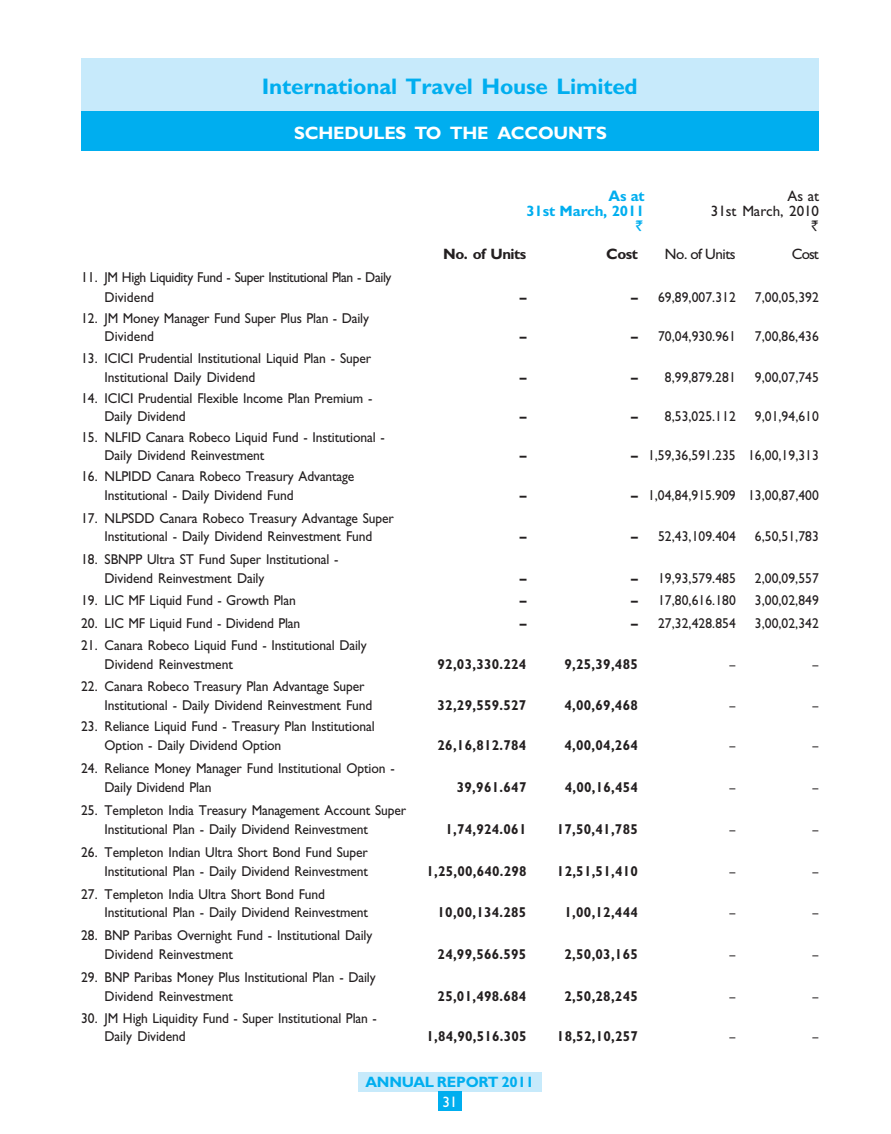
<style>
.page{position:relative;width:891px;height:1134px;background:#fff}
.page>*{position:absolute;margin:0;border:0;box-sizing:border-box;transform-origin:0 0}
.t1{font:22.5px "TT4188 O00";letter-spacing:-.005em;color:#00aeef}
.t2{font:18px "TT418 FO00";letter-spacing:-.01em;color:#fff}
.t3{font:15px "TT418 DO00";letter-spacing:-.01em;color:#231f20}
.t4{font:15px "TT4192 O00";letter-spacing:-.01em;color:#00aeef}
.t5{font:15px "TT418 BO00";letter-spacing:-.015em;color:#00aeef}
.t6{font:15px "TT4192 O00";letter-spacing:-.03em;color:#231f20}
.t7{font:15px "TT418 DO00";color:#fff}
.t8{font:15px "TT4195 O00";color:#00aeef}
.t9{font:15px "TT4197 O00";color:#231f20}
.t10{font:14.25px/18.8px "TT41 DAO00";letter-spacing:-.01em;color:#231f20;scale:.95 1}
.t11{font:14.25px "TT41 D8 O00";letter-spacing:.02em;color:#231f20;scale:.95 1}
.t12{font:14.25px "TT41 DAO00";letter-spacing:.01em;color:#231f20;scale:.95 1}
.t13{font:14.25px/19.5px "TT41 DAO00";letter-spacing:-.03em;color:#231f20;scale:.95 1}
.t14{font:14.25px "TT41 DEO00";color:#231f20;scale:.95 1}
.s1{font-family:"TT41 DEO00"}
</style>
<div class="page">
<div style="left:81px;top:58px;width:738px;height:54px;background:#c7eafb"></div>
<div style="left:358px;top:1072px;width:184px;height:19px;background:#c7eafb"></div>
<div style="left:438px;top:1091px;width:23px;height:20px;background:#00aeef"></div>
<div style="left:81px;top:111px;width:738px;height:40px;background:#00aeef"></div>
<h1 class="t1" style="left:262px;top:78px;width:377px">International Travel House Limited</h1>
<p class="t2" style="left:294px;top:127px;width:314px">SCHEDULES TO THE ACCOUNTS</p>
<p class="t4" style="left:609px;top:190px;width:38px">As at</p>
<p class="t3" style="left:788px;top:190px;width:33px">As at</p>
<p class="t4" style="left:526px;top:205px;width:120px">31st March, 2011</p>
<p class="t3" style="left:711px;top:205px;width:110px">31st March, 2010</p>
<p class="t8" style="left:636px;top:217px;width:9px">`</p>
<p class="t9" style="left:811px;top:217px;width:9px">`</p>
<p class="t13" style="left:105px;top:269px;width:303px;text-indent:-24px">11. JM High Liquidity Fund - Super Institutional Plan - Daily<br>Dividend</p>
<p class="t10" style="left:105px;top:310px;width:280px;text-indent:-24px">12. JM Money Manager Fund Super Plus Plan - Daily<br>Dividend</p>
<p class="t10" style="left:105px;top:351px;width:282px;text-indent:-24px">13. ICICI Prudential Institutional Liquid Plan - Super<br>Institutional Daily Dividend</p>
<p class="t10" style="left:105px;top:390px;width:283px;text-indent:-24px">14. ICICI Prudential Flexible Income Plan Premium -<br>Daily Dividend</p>
<p class="t10" style="left:105px;top:429px;width:296px;text-indent:-24px">15. NLFID Canara Robeco Liquid Fund - Institutional -<br>Daily Dividend Reinvestment</p>
<p class="t10" style="left:105px;top:469px;width:264px;text-indent:-24px">16. NLPIDD Canara Robeco Treasury Advantage<br>Institutional - Daily Dividend Fund</p>
<p class="t10" style="left:81px;top:510px;width:331px;text-align:center">17. NLPSDD Canara Robeco Treasury Advantage Super<br>Institutional - Daily Dividend Reinvestment Fund</p>
<p class="t10" style="left:105px;top:551px;width:248px;line-height:19.5px;text-indent:-24px">18. SBNPP Ultra ST Fund Super Institutional -<br>Dividend Reinvestment Daily</p>
<p class="t6" style="left:443px;top:248px;width:85px">No. of Units</p>
<p class="t6" style="left:606px;top:248px;width:33px">Cost</p>
<p class="t3" style="left:665px;top:248px;width:72px">No. of Units</p>
<p class="t3" style="left:792px;top:248px;width:28px">Cost</p>
<p class="t14" style="left:520px;top:292px;width:9px">–</p>
<p class="t12" style="left:631px;top:292px;width:112px"><span class="s1">–</span> 69,89,007.312</p>
<p class="t10" style="left:755px;top:289px;width:69px">7,00,05,392</p>
<p class="t14" style="left:520px;top:332px;width:9px">–</p>
<p class="t12" style="left:631px;top:331px;width:112px"><span class="s1">–</span> 70,04,930.961</p>
<p class="t10" style="left:755px;top:329px;width:69px">7,00,86,436</p>
<p class="t14" style="left:520px;top:372px;width:9px">–</p>
<p class="t10" style="left:631px;top:369px;width:112px"><span class="s1">–</span> 8,99,879.281</p>
<p class="t10" style="left:755px;top:369px;width:69px">9,00,07,745</p>
<p class="t14" style="left:520px;top:412px;width:9px">–</p>
<p class="t10" style="left:631px;top:408px;width:112px"><span class="s1">–</span> 8,53,025.112</p>
<p class="t10" style="left:755px;top:408px;width:69px">9,01,94,610</p>
<p class="t14" style="left:520px;top:451px;width:9px">–</p>
<p class="t12" style="left:631px;top:450px;width:199px"><span class="s1">–</span> 1,59,36,591.235 16,00,19,313</p>
<p class="t14" style="left:520px;top:491px;width:9px">–</p>
<p class="t12" style="left:631px;top:490px;width:199px"><span class="s1">–</span> 1,04,84,915.909 13,00,87,400</p>
<p class="t14" style="left:520px;top:532px;width:9px">–</p>
<p class="t12" style="left:631px;top:531px;width:112px"><span class="s1">–</span> 52,43,109.404</p>
<p class="t10" style="left:755px;top:528px;width:69px">6,50,51,783</p>
<p class="t14" style="left:520px;top:574px;width:9px">–</p>
<p class="t12" style="left:631px;top:573px;width:112px"><span class="s1">–</span> 19,93,579.485</p>
<p class="t10" style="left:755px;top:571px;width:69px">2,00,09,557</p>
<p class="t10" style="left:81px;top:592px;width:228px">19. LIC MF Liquid Fund - Growth Plan</p>
<p class="t14" style="left:520px;top:595px;width:9px">–</p>
<p class="t12" style="left:631px;top:594px;width:112px"><span class="s1">–</span> 17,80,616.180</p>
<p class="t10" style="left:755px;top:592px;width:69px">3,00,02,849</p>
<p class="t10" style="left:81px;top:615px;width:232px">20. LIC MF Liquid Fund - Dividend Plan</p>
<p class="t14" style="left:520px;top:618px;width:9px">–</p>
<p class="t12" style="left:631px;top:617px;width:112px"><span class="s1">–</span> 27,32,428.854</p>
<p class="t10" style="left:755px;top:615px;width:69px">3,00,02,342</p>
<p class="t10" style="left:105px;top:638px;width:277px;text-indent:-24px">21. Canara Robeco Liquid Fund - Institutional Daily<br>Dividend Reinvestment</p>
<p class="t11" style="left:438px;top:659px;width:95px">92,03,330.224</p>
<p class="t11" style="left:565px;top:659px;width:79px">9,25,39,485</p>
<p class="t10" style="left:729px;top:656px;width:9px">–</p>
<p class="t10" style="left:812px;top:656px;width:9px">–</p>
<p class="t10" style="left:105px;top:678px;width:283px;text-indent:-24px">22. Canara Robeco Treasury Plan Advantage Super<br>Institutional - Daily Dividend Reinvestment Fund</p>
<p class="t10" style="left:105px;top:719px;width:286px;text-indent:-24px">23. Reliance Liquid Fund - Treasury Plan Institutional<br>Option - Daily Dividend Option</p>
<p class="t10" style="left:105px;top:760px;width:307px;text-indent:-24px">24. Reliance Money Manager Fund Institutional Option -<br>Daily Dividend Plan</p>
<p class="t10" style="left:105px;top:802px;width:319px;text-indent:-24px">25. Templeton India Treasury Management Account Super<br>Institutional Plan - Daily Dividend Reinvestment</p>
<p class="t10" style="left:81px;top:844px;width:304px;text-align:right">26. Templeton Indian Ultra Short Bond Fund Super<br>Institutional Plan - Daily Dividend Reinvestment</p>
<p class="t10" style="left:105px;top:886px;width:279px;text-indent:-24px">27. Templeton India Ultra Short Bond Fund<br>Institutional Plan - Daily Dividend Reinvestment</p>
<p class="t10" style="left:105px;top:928px;width:283px;text-indent:-24px">28. BNP Paribas Overnight Fund - Institutional Daily<br>Dividend Reinvestment</p>
<p class="t10" style="left:105px;top:969px;width:287px;text-indent:-24px">29. BNP Paribas Money Plus Institutional Plan - Daily<br>Dividend Reinvestment</p>
<p class="t10" style="left:105px;top:1010px;width:288px;text-indent:-24px">30. JM High Liquidity Fund - Super Institutional Plan -<br>Daily Dividend</p>
<p class="t11" style="left:438px;top:699px;width:95px">32,29,559.527</p>
<p class="t11" style="left:565px;top:699px;width:79px">4,00,69,468</p>
<p class="t10" style="left:729px;top:697px;width:9px">–</p>
<p class="t10" style="left:812px;top:697px;width:9px">–</p>
<p class="t11" style="left:438px;top:740px;width:95px">26,16,812.784</p>
<p class="t11" style="left:565px;top:740px;width:79px">4,00,04,264</p>
<p class="t10" style="left:729px;top:737px;width:9px">–</p>
<p class="t10" style="left:812px;top:737px;width:9px">–</p>
<p class="t11" style="left:457px;top:782px;width:75px">39,961.647</p>
<p class="t11" style="left:565px;top:782px;width:78px">4,00,16,454</p>
<p class="t10" style="left:729px;top:779px;width:9px">–</p>
<p class="t10" style="left:812px;top:779px;width:9px">–</p>
<p class="t11" style="left:445px;top:823px;width:87px">1,74,924.061</p>
<p class="t11" style="left:557px;top:823px;width:87px">17,50,41,785</p>
<p class="t10" style="left:729px;top:821px;width:9px">–</p>
<p class="t10" style="left:812px;top:821px;width:9px">–</p>
<p class="t11" style="left:426px;top:865px;width:107px">1,25,00,640.298</p>
<p class="t11" style="left:557px;top:865px;width:87px">12,51,51,410</p>
<p class="t10" style="left:729px;top:863px;width:9px">–</p>
<p class="t10" style="left:812px;top:863px;width:9px">–</p>
<p class="t11" style="left:438px;top:907px;width:95px">10,00,134.285</p>
<p class="t11" style="left:565px;top:907px;width:79px">1,00,12,444</p>
<p class="t10" style="left:729px;top:905px;width:9px">–</p>
<p class="t10" style="left:812px;top:905px;width:9px">–</p>
<p class="t11" style="left:438px;top:949px;width:95px">24,99,566.595</p>
<p class="t11" style="left:565px;top:949px;width:79px">2,50,03,165</p>
<p class="t10" style="left:729px;top:946px;width:9px">–</p>
<p class="t10" style="left:812px;top:946px;width:9px">–</p>
<p class="t11" style="left:438px;top:991px;width:95px">25,01,498.684</p>
<p class="t11" style="left:565px;top:991px;width:79px">2,50,28,245</p>
<p class="t10" style="left:729px;top:988px;width:9px">–</p>
<p class="t10" style="left:812px;top:988px;width:9px">–</p>
<p class="t11" style="left:426px;top:1031px;width:107px">1,84,90,516.305</p>
<p class="t11" style="left:557px;top:1031px;width:87px">18,52,10,257</p>
<p class="t10" style="left:729px;top:1029px;width:9px">–</p>
<p class="t10" style="left:812px;top:1029px;width:9px">–</p>
<p class="t5" style="left:365px;top:1077px;width:170px">ANNUAL REPORT 2011</p>
<p class="t7" style="left:442px;top:1096px;width:16px">31</p>
</div>
